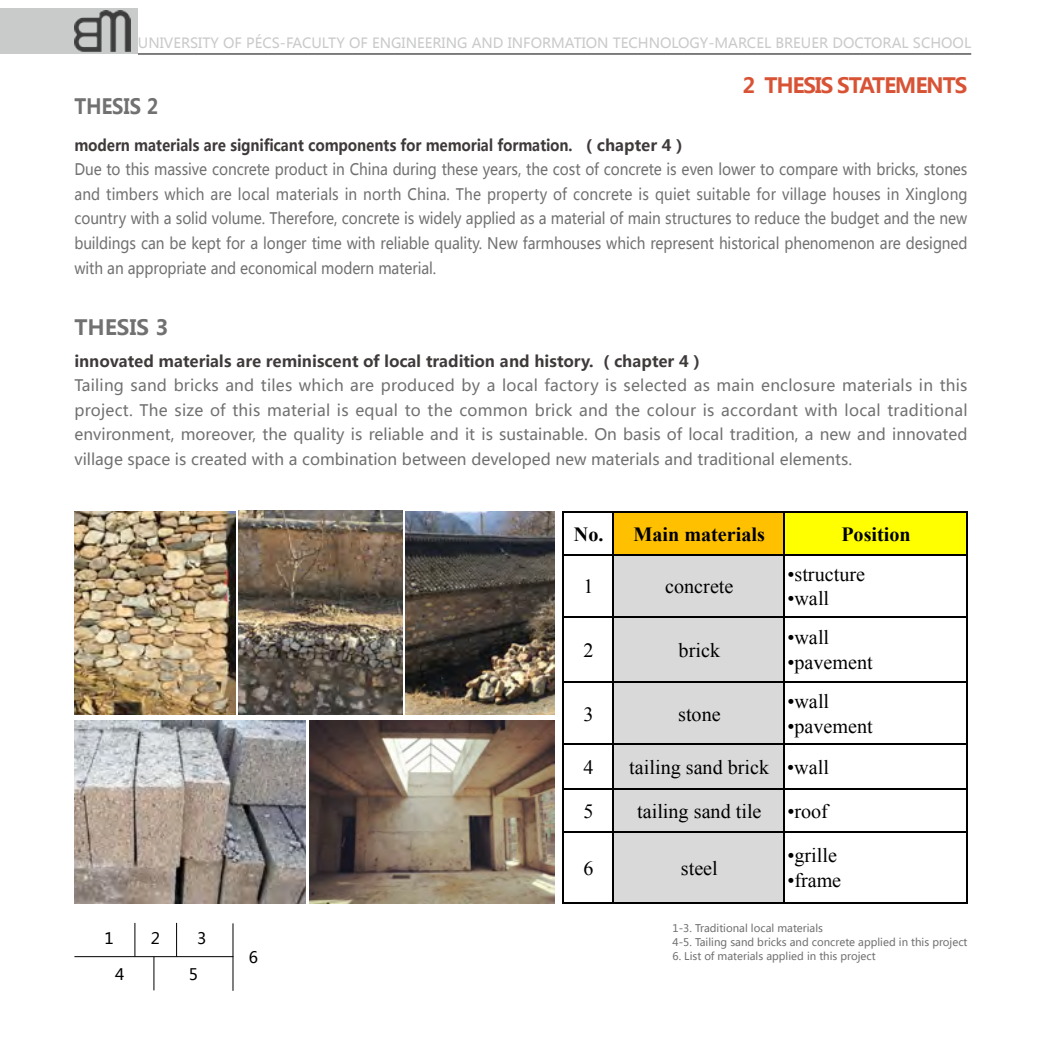
<style>
.page{position:relative;width:1042px;height:1042px;background:#fff}
.page>*{position:absolute;margin:0;border:0;box-sizing:border-box;transform-origin:0 0}
.t1{font:700 21px "Microsoft Ya Hei";letter-spacing:-.055em;color:#d85335}
.t2{font:700 21px "Microsoft Ya Hei";color:#727171;scale:.9 1}
.t3{font:700 21px "Microsoft Ya Hei";color:#727171}
.t4{font:20.12px "Times New Roman";color:#000}
.t5{font:700 20.12px "Times New Roman";color:#000}
.t6{font:15.75px/24.5px "Microsoft Ya Hei";letter-spacing:-.005em;color:#727171;text-align:justify;scale:.9 1}
.t7{font:15.75px/24.5px "Microsoft Ya Hei";letter-spacing:-.005em;color:#727171;text-align:justify}
.t8{font:700 15.75px "Microsoft Ya Hei";color:#3e3a39;scale:.9 1}
.t9{font:700 15.75px "Microsoft Ya Hei";color:#3e3a39}
.t10{font:15.75px "Microsoft Ya Hei";color:#000}
.t11{font:14px "Microsoft Ya Hei";color:#c9caca}
.t12{font:10.5px/14px "Microsoft Ya Hei";color:#727171}
</style>
<div class="page">
<img style="left:74px;top:511px;width:161px;height:204px">
<img style="left:238px;top:511px;width:165px;height:203px">
<img style="left:405px;top:511px;width:150px;height:203px">
<img style="left:74px;top:720px;width:232px;height:184px">
<div style="left:614px;top:513px;width:171px;height:43px;background:#ffc000"></div>
<div style="left:785px;top:513px;width:182px;height:43px;background:#ff0"></div>
<div style="left:614px;top:555px;width:171px;height:63px;background:#d9d9d9"></div>
<div style="left:614px;top:617px;width:171px;height:66px;background:#d9d9d9"></div>
<div style="left:614px;top:683px;width:171px;height:62px;background:#d9d9d9"></div>
<div style="left:614px;top:745px;width:171px;height:45px;background:#d9d9d9"></div>
<div style="left:614px;top:790px;width:171px;height:43px;background:#d9d9d9"></div>
<div style="left:614px;top:833px;width:171px;height:71px;background:#d9d9d9"></div>
<hr style="left:562px;top:511px;width:405px;height:2px;background:#000">
<hr style="left:562px;top:554px;width:405px;height:2px;background:#000">
<hr style="left:562px;top:616px;width:405px;height:2px;background:#000">
<hr style="left:562px;top:681px;width:405px;height:2px;background:#000">
<hr style="left:562px;top:743px;width:405px;height:2px;background:#000">
<hr style="left:562px;top:788px;width:405px;height:2px;background:#000">
<hr style="left:562px;top:831px;width:405px;height:2px;background:#000">
<hr style="left:562px;top:902px;width:405px;height:2px;background:#000">
<hr style="left:562px;top:511px;width:1px;height:393px;background:#000">
<hr style="left:612px;top:511px;width:2px;height:393px;background:#000">
<hr style="left:783px;top:511px;width:2px;height:393px;background:#000">
<hr style="left:966px;top:511px;width:1px;height:393px;background:#000">
<img style="left:310px;top:720px;width:245px;height:184px">
<div style="left:0;top:8px;width:138px;height:46px;background:#c9caca"></div>
<img style="left:74px;top:11px;width:56px;height:41px">
<hr style="left:138px;top:54px;width:833px;height:1px;background:#000">
<hr style="left:74px;top:956px;width:159px;height:1px;background:#000">
<hr style="left:134px;top:923px;width:1px;height:33px;background:#000">
<hr style="left:232px;top:923px;width:1px;height:68px;background:#000">
<hr style="left:176px;top:923px;width:1px;height:33px;background:#000">
<hr style="left:153px;top:956px;width:1px;height:34px;background:#000">
<p class="t11" style="left:138px;top:34px;width:835px">University of Pécs-Facu lty of Engineering and information tec hnology-Marc el breu er Doctoral Sc hool</p>
<h1 class="t1" style="left:742px;top:70px;width:227px">2 thesis statements</h1>
<h1 class="t2" style="left:74px;top:91px;width:95px">Thesis 2</h1>
<p class="t8" style="left:74px;top:134px;width:682px">modern materials are significant components for memorial formation. （chapter 4）</p>
<p class="t6" style="left:74px;top:157px;width:994px">Due to this massive concrete product in China during these years, the cost of concrete is even lower to compare with bricks, stones and timbers which are local materials in north China. The property of concrete is quiet suitable for village houses in Xinglong country with a solid volume. Therefore, concrete is widely applied as a material of main structures to reduce the budget and the new buildings can be kept for a longer time with reliable quality. New farmhouses which represent historical phenomenon are designed with an appropriate and economical modern material.</p>
<h1 class="t3" style="left:74px;top:312px;width:95px">Thesis 3</h1>
<p class="t9" style="left:74px;top:350px;width:631px">innovated materials are reminiscent of local tradition and history. （chapter 4）</p>
<p class="t7" style="left:74px;top:373px;width:895px">Tailing sand bricks and tiles which are produced by a local factory is selected as main enclosure materials in this project. The size of this material is equal to the common brick and the colour is accordant with local traditional environment, moreover, the quality is reliable and it is sustainable. On basis of local tradition, a new and innovated village space is created with a combination between developed new materials and traditional elements.</p>
<p class="t5" style="left:574px;top:520px;width:193px">No. Main materials</p>
<p class="t5" style="left:841px;top:520px;width:71px">Position</p>
<p class="t4" style="left:583px;top:573px;width:12px">1</p>
<p class="t4" style="left:665px;top:573px;width:70px">concrete</p>
<p class="t4" style="left:787px;top:560px;width:79px">•structure</p>
<p class="t4" style="left:787px;top:585px;width:43px">•wall</p>
<p class="t4" style="left:583px;top:636px;width:12px">2</p>
<p class="t4" style="left:678px;top:636px;width:43px">brick</p>
<p class="t4" style="left:583px;top:700px;width:12px">3</p>
<p class="t4" style="left:678px;top:700px;width:44px">stone</p>
<p class="t4" style="left:787px;top:624px;width:43px">•wall</p>
<p class="t4" style="left:787px;top:649px;width:87px">•pavement</p>
<p class="t4" style="left:787px;top:688px;width:43px">•wall</p>
<p class="t4" style="left:787px;top:713px;width:87px">•pavement</p>
<p class="t10" style="left:104px;top:927px;width:11px">1</p>
<p class="t10" style="left:151px;top:927px;width:11px">2</p>
<p class="t10" style="left:197px;top:927px;width:11px">3</p>
<p class="t10" style="left:115px;top:963px;width:11px">4</p>
<p class="t10" style="left:189px;top:963px;width:11px">5</p>
<p class="t10" style="left:249px;top:946px;width:11px">6</p>
<p class="t4" style="left:583px;top:753px;width:12px">4</p>
<p class="t4" style="left:629px;top:753px;width:201px">tailing sand brick •wall</p>
<p class="t4" style="left:583px;top:798px;width:12px">5</p>
<p class="t4" style="left:637px;top:798px;width:126px">tailing sand tile</p>
<p class="t4" style="left:787px;top:798px;width:42px">•roof</p>
<p class="t4" style="left:583px;top:854px;width:12px">6</p>
<p class="t4" style="left:681px;top:854px;width:38px">steel</p>
<p class="t4" style="left:787px;top:842px;width:51px">•grille</p>
<p class="t4" style="left:787px;top:867px;width:55px">•frame</p>
<p class="t12" style="left:672px;top:921px;width:296px">1-3. Traditional local materials<br>4-5. Tailing sand bricks and concrete applied in this project</p>
<p class="t12" style="left:672px;top:949px;width:205px">6. List of materials applied in this project</p>
</div>
